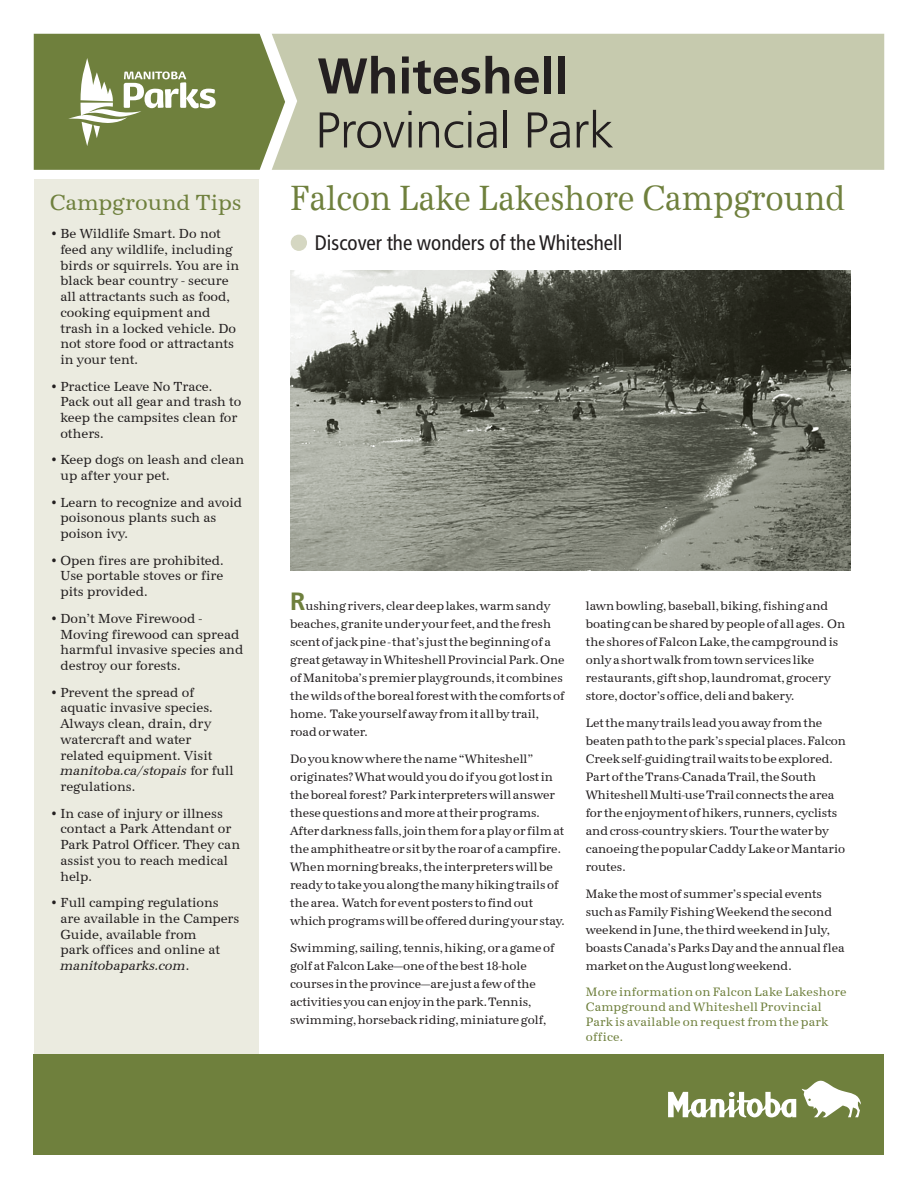
<style>
.page{position:relative;width:918px;height:1188px;background:#fff}
.page>*{position:absolute;margin:0;border:0;box-sizing:border-box;transform-origin:0 0}
.Provincial_Park{font:300 50.25px "Frutiger";letter-spacing:-.01em;color:#231f20}
.Bold_Header{font:700 50.25px "Frutiger";color:#231f20}
.Campground{font:36px "URW Antiqua T";color:#6f803d;scale:.86 1}
.Campground_Tips{font:22.5px "URW Antiqua T Regu Narr";color:#6f803d}
.Description_front{font:condensed 21px "Frutiger";color:#231f20}
.Campround_Tips_Bullets{font:13.5px/15.8px "URW Antiqua T Regu Narr";color:#231f20}
.Front_Body{font:12.6px/18px "URW Antiqua T Regu Narr";color:#231f20}
.Front_Body_Continue{font:12.6px/15px "URW Antiqua T Regu Narr";letter-spacing:.02em;color:#6f803d}
.s1{font-family:"URW Antiqua T Regu Narr Obli"}
.s2{font-family:"Frutiger";font-weight:700;font-size:25.05px;color:#6f803d}
</style>
<div class="page">
<div style="left:285px;top:34px;width:599px;height:136px;background:#c6caae"></div>
<div style="left:34px;top:179px;width:225px;height:925px;background:#ebebe0"></div>
<div style="left:34px;top:1054px;width:850px;height:100px;background:#6f803d"></div>
<div style="left:291px;top:235px;width:16px;height:16px;background:#d5d7c2;border-radius:50%"></div>
<svg style="left:34px;top:34px;width:251px;height:136px;background:#819056"></svg>
<img style="left:290px;top:270px;width:560px;height:300px">
<svg style="left:802px;top:1080px;width:59px;height:37px"></svg>
<svg style="left:668px;top:1092px;width:128px;height:25px"></svg>
<h3 class="Campground_Tips" style="left:50px;top:190px;width:193px">Campground Tips</h3>
<p class="Campround_Tips_Bullets" style="left:60px;top:226px;width:180px;text-indent:-10px">•Be Wildlife Smart. Do not feed any wildlife, including birds or squirrels. You are in black bear country - secure all attractants such as food, cooking equipment and trash in a locked vehicle. Do not store food or attractants in your tent.</p>
<p class="Campround_Tips_Bullets" style="left:60px;top:378px;width:182px;text-indent:-10px">•Practice Leave No Trace.<br>Pack out all gear and trash to keep the campsites clean for others.</p>
<p class="Campround_Tips_Bullets" style="left:60px;top:452px;width:185px;text-indent:-10px">• Keep dogs on leash and clean up after your pet.</p>
<p class="Campround_Tips_Bullets" style="left:60px;top:494px;width:183px;text-indent:-10px">•Learn to recognize and avoid poisonous plants such as poison ivy.</p>
<p class="Campround_Tips_Bullets" style="left:60px;top:552px;width:165px;text-align:justify;text-indent:-10px">•Open fires are prohibited.<br>Use portable stoves or fire pits provided.</p>
<p class="Campround_Tips_Bullets" style="left:60px;top:610px;width:184px;text-indent:-10px">•Don’t Move Firewood -<br>Moving firewood can spread harmful invasive species and destroy our forests.</p>
<p class="Campround_Tips_Bullets" style="left:60px;top:684px;width:175px;text-indent:-10px">•Prevent the spread of aquatic invasive species.<br>Always clean, drain, dry watercraft and water related equipment. Visit <span class="s1">manitoba.ca/stopais</span> for full regulations.</p>
<p class="Campround_Tips_Bullets" style="left:60px;top:805px;width:181px;text-indent:-10px">•In case of injury or illness contact a Park Attendant or<br>Park Patrol Officer. They can assist you to reach medical help.</p>
<p class="Campround_Tips_Bullets" style="left:60px;top:895px;width:181px;text-indent:-10px">•Full camping regulations are available in the Campers<br>Guide, available from<br>park offices and online at <span class="s1">manitobaparks.com</span>.</p>
<h1 class="Bold_Header" style="left:318px;top:46px;width:252px">Whiteshell</h1>
<h1 class="Provincial_Park" style="left:315px;top:102px;width:300px">Provincial Park</h1>
<h2 class="Campground" style="left:290px;top:178px;width:648px">Falcon Lake Lakeshore Campground</h2>
<p class="Description_front" style="left:315px;top:230px;width:309px">Discover the wonders of the Whiteshell</p>
<p class="Front_Body" style="left:290px;top:597px;width:276px"><span class="s2">R</span>ushing rivers, clear deep lakes, warm sandy beaches, granite under your feet, and the fresh scent of jack pine - that’s just the beginning of a great getaway in Whiteshell Provincial Park. One of Manitoba’s premier playgrounds, it combines the wilds of the boreal forest with the comforts of home. Take yourself away from it all by trail, road or water.</p>
<p class="Front_Body" style="left:290px;top:750px;width:276px">Do you know where the name “Whiteshell” originates? What would you do if you got lost in the boreal forest? Park interpreters will answer these questions and more at their programs.<br>After darkness falls, join them for a play or film at the amphitheatre or sit by the roar of a campfire.<br>When morning breaks, the interpreters will be ready to take you along the many hiking trails of the area. Watch for event posters to find out which programs will be offered during your stay.</p>
<p class="Front_Body" style="left:290px;top:938px;width:266px">Swimming, sailing, tennis, hiking, or a game of golf at Falcon Lake—one of the best 18-hole courses in the province—are just a few of the activities you can enjoy in the park. Tennis, swimming, horseback riding, miniature golf,</p>
<p class="Front_Body" style="left:586px;top:597px;width:261px">lawn bowling, baseball, biking, fishing and boating can be shared by people of all ages. On the shores of Falcon Lake, the campground is only a short walk from town services like restaurants, gift shop, laundromat, grocery store, doctor’s office, deli and bakery.</p>
<p class="Front_Body" style="left:586px;top:714px;width:262px">Let the many trails lead you away from the beaten path to the park’s special places. Falcon Creek self-guiding trail waits to be explored.<br>Part of the Trans-Canada Trail, the South Whiteshell Multi-use Trail connects the area for the enjoyment of hikers, runners, cyclists and cross-country skiers. Tour the water by canoeing the popular Caddy Lake or Mantario routes.</p>
<p class="Front_Body" style="left:586px;top:884px;width:260px">Make the most of summer’s special events such as Family Fishing Weekend the second weekend in June, the third weekend in July, boasts Canada’s Parks Day and the annual flea market on the August long weekend.</p>
<p class="Front_Body_Continue" style="left:586px;top:984px;width:262px">More information on Falcon Lake Lakeshore<br>Campground and Whiteshell Provincial<br>Park is available on request from the park office.</p>
</div>
